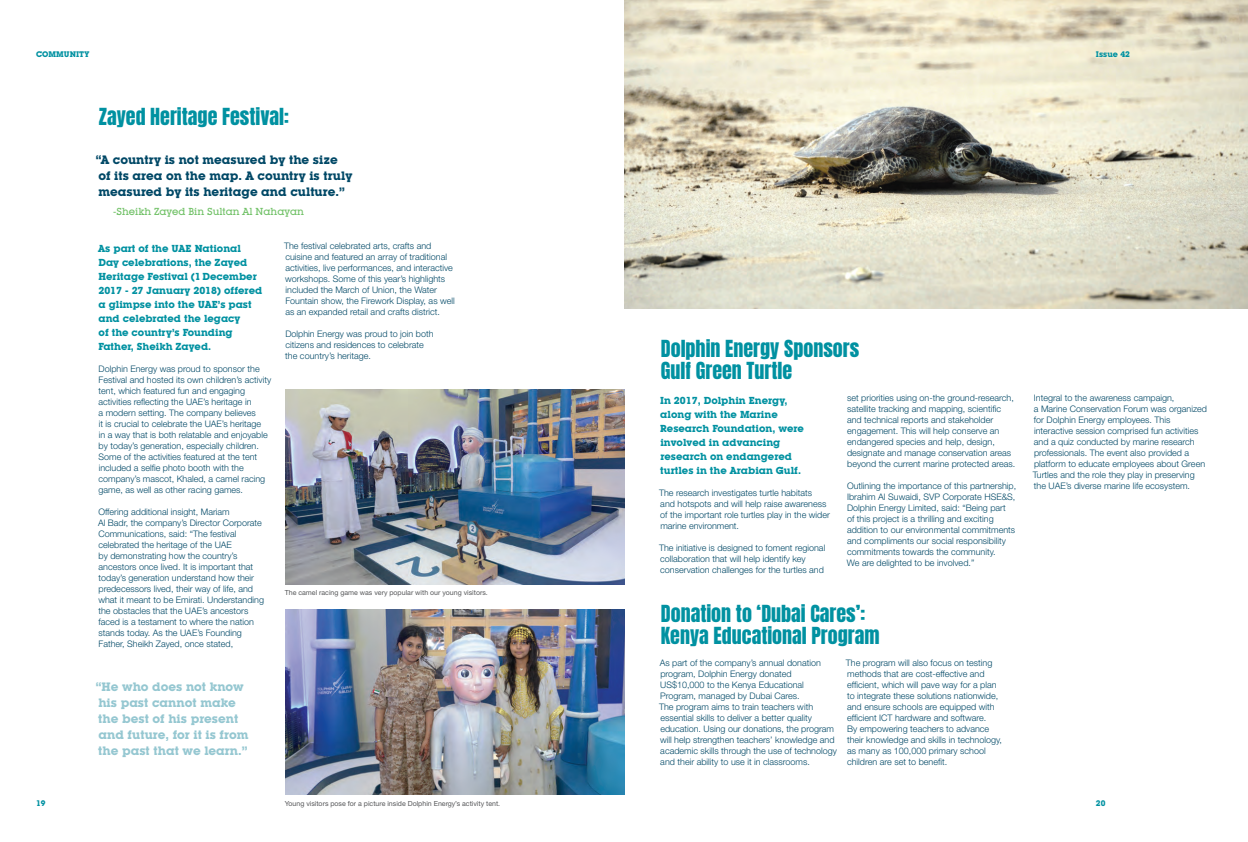
<style>
.page{position:relative;width:1248px;height:842px;background:#fff}
.page>*{position:absolute;margin:0;border:0;box-sizing:border-box;transform-origin:0 0}
.Main_Copy_Title_3__T{font:20px/22px "Anton";color:#0091a1}
.Pull_Quotes_Intro{font:700 12px/16px "Lubalin Graph IT Cby BT";color:#014866}
.Pull_Quotes{font:700 12px/16px "Lubalin Graph IT Cby BT";color:#95c7d1}
.Intro_Body_Copy__Tea{font:700 10px/14px "Lubalin Graph IT Cby BT";color:#0091a1}
.Interview_Name_Light{font:500 10px "Lubalin Graph IT Cby BT";color:#71c167}
.Main_Body_Copy{font:300 9px/11px "Helvetica Neue";color:#014866}
.t1{font:700 8px "Lubalin Graph IT Cby BT";color:#0091a1}
.Image_Captions{font:7px "Helvetica Neue";color:#57585a}
</style>
<div class="page">
<img style="left:285px;top:609px;width:339px;height:186px">
<img style="left:624px;top:0;width:623px;height:308px">
<img style="left:285px;top:389px;width:339px;height:195px">
<p class="t1" style="left:36px;top:49px;width:55px">COMMUNITY</p>
<p class="t1" style="left:1095px;top:49px;width:35px">Issue 42</p>
<p class="Main_Copy_Title_3__T" style="left:99px;top:107px;width:192px">Zayed Heritage Festival:</p>
<p class="Pull_Quotes_Intro" style="left:96px;top:151px;width:258px">“A country is not measured by the size of its area on the map. A country is truly measured by its heritage and culture.”</p>
<p class="Interview_Name_Light" style="left:113px;top:206px;width:192px">-Sheikh Zayed Bin Sultan Al Nahayan</p>
<p class="Intro_Body_Copy__Tea" style="left:98px;top:241px;width:165px">As part of the UAE National<br>Day celebrations, the Zayed<br>Heritage Festival (1 December<br>2017 - 27 January 2018) offered a glimpse into the UAE’s past and celebrated the legacy<br>of the country’s Founding<br>Father, Sheikh Zayed.</p>
<p class="Main_Body_Copy" style="left:98px;top:363px;width:174px">Dolphin Energy was proud to sponsor the Festival and hosted its own children’s activity tent, which featured fun and engaging activities reflecting the UAE’s heritage in<br>a modern setting. The company believes<br>it is crucial to celebrate the UAE’s heritage<br>in a way that is both relatable and enjoyable by today’s generation, especially children.<br>Some of the activities featured at the tent included a selfie photo booth with the company’s mascot, Khaled, a camel racing game, as well as other racing games.</p>
<p class="Main_Body_Copy" style="left:98px;top:506px;width:168px">Offering additional insight, Mariam<br>Al Badr, the company’s Director Corporate Communications, said: “The festival celebrated the heritage of the UAE<br>by demonstrating how the country’s ancestors once lived. It is important that today’s generation understand how their predecessors lived, their way of life, and what it meant to be Emirati. Understanding the obstacles that the UAE’s ancestors faced is a testament to where the nation stands today. As the UAE’s Founding Father, Sheikh Zayed, once stated,</p>
<p class="Main_Body_Copy" style="left:284px;top:240px;width:172px">The festival celebrated arts, crafts and cuisine and featured an array of traditional activities, live performances, and interactive workshops. Some of this year’s highlights included the March of Union, the Water Fountain show, the Firework Display, as well as an expanded retail and crafts district.</p>
<p class="Main_Body_Copy" style="left:285px;top:328px;width:150px">Dolphin Energy was proud to join both citizens and residences to celebrate the country’s heritage.</p>
<p class="Image_Captions" style="left:285px;top:588px;width:204px">The camel racing game was very popular with our young visitors.</p>
<p class="Pull_Quotes" style="left:96px;top:679px;width:154px">“He who does not know his past cannot make the best of his present and future, for it is from the past that we learn.”</p>
<p class="Main_Copy_Title_3__T" style="left:660px;top:339px;width:200px">Dolphin Energy Sponsors<br>Gulf Green Turtle</p>
<p class="Intro_Body_Copy__Tea" style="left:660px;top:393px;width:145px">In 2017, Dolphin Energy, along with the Marine<br>Research Foundation, were involved in advancing research on endangered turtles in the Arabian Gulf.</p>
<p class="Main_Body_Copy" style="left:659px;top:487px;width:172px">The research investigates turtle habitats<br>and hotspots and will help raise awareness of the important role turtles play in the wider marine environment.</p>
<p class="Main_Body_Copy" style="left:659px;top:542px;width:168px">The initiative is designed to foment regional collaboration that will help identify key conservation challenges for the turtles and</p>
<p class="Main_Body_Copy" style="left:847px;top:392px;width:170px">set priorities using on-the ground-research, satellite tracking and mapping, scientific and technical reports and stakeholder engagement. This will help conserve an endangered species and help, design, designate and manage conservation areas beyond the current marine protected areas.</p>
<p class="Main_Body_Copy" style="left:846px;top:480px;width:171px">Outlining the importance of this partnership, Ibrahim Al Suwaidi, SVP Corporate HSE&amp;S, Dolphin Energy Limited, said: “Being part<br>of this project is a thrilling and exciting addition to our environmental commitments and compliments our social responsibility commitments towards the community.<br>We are delighted to be involved.”</p>
<p class="Main_Copy_Title_3__T" style="left:660px;top:604px;width:220px">Donation to ‘Dubai Cares’:<br>Kenya Educational Program</p>
<p class="Main_Body_Copy" style="left:659px;top:657px;width:163px">As part of the company’s annual donation program, Dolphin Energy donated US$10,000 to the Kenya Educational Program, managed by Dubai Cares.</p>
<p class="Main_Body_Copy" style="left:659px;top:701px;width:179px">The program aims to train teachers with essential skills to deliver a better quality education. Using our donations, the program will help strengthen teachers’ knowledge and academic skills through the use of technology and their ability to use it in classrooms.</p>
<p class="Main_Body_Copy" style="left:845px;top:657px;width:154px">The program will also focus on testing methods that are cost-effective and efficient, which will pave way for a plan to integrate these solutions nationwide, and ensure schools are equipped with efficient ICT hardware and software.</p>
<p class="Main_Body_Copy" style="left:847px;top:723px;width:156px">By empowering teachers to advance their knowledge and skills in technology, as many as 100,000 primary school children are set to benefit.</p>
<p class="Main_Body_Copy" style="left:1032px;top:392px;width:176px">Integral to the awareness campaign,<br>a Marine Conservation Forum was organized for Dolphin Energy employees. This interactive session comprised fun activities and a quiz conducted by marine research professionals. The event also provided a platform to educate employees about Green Turtles and the role they play in preserving the UAE’s diverse marine life ecosystem.</p>
<p class="t1" style="left:36px;top:798px;width:11px">19</p>
<p class="t1" style="left:1095px;top:798px;width:11px">20</p>
<p class="Image_Captions" style="left:285px;top:799px;width:217px">Young visitors pose for a picture inside Dolphin Energy’s activity tent.</p>
</div>
